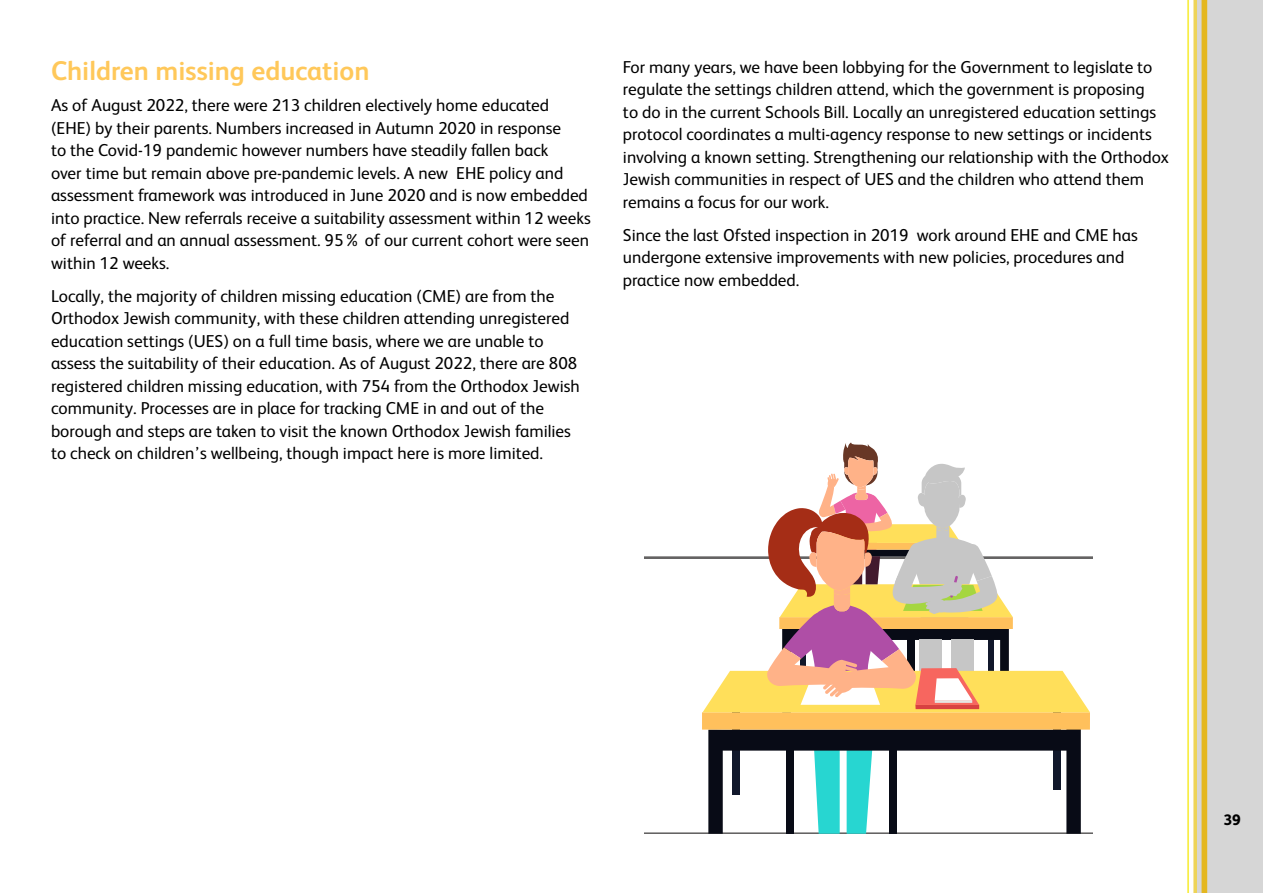
<style>
.page{position:relative;width:1263px;height:893px;background:#fff}
.page>*{position:absolute;margin:0;border:0;box-sizing:border-box;transform-origin:0 0}
.t1{font:700 27px "FS Albert";color:#ffc85a}
.t2{font:17.25px/22.5px "FS Albert";color:#000}
.t3{font:800 15.15px "FS Albert";color:#000}
</style>
<div class="page">
<div style="left:1196px;top:0;width:67px;height:893px;background:#d6d6d6"></div>
<svg style="left:1187px;top:0;width:21px;height:893px"></svg>
<svg style="left:702px;top:442px;width:388px;height:392px"></svg>
<h1 class="t1" style="left:51px;top:53px;width:320px">Children missing education</h1>
<p class="t2" style="left:51px;top:93px;width:541px">As of August 2022, there were 213 children electively home educated (EHE) by their parents. Numbers increased in Autumn 2020 in response<br>to the Covid-19 pandemic however numbers have steadily fallen back<br>over time but remain above pre-pandemic levels. A new EHE policy and assessment framework was introduced in June 2020 and is now embedded into practice. New referrals receive a suitability assessment within 12 weeks of referral and an annual assessment. 95% of our current cohort were seen within 12 weeks.</p>
<p class="t2" style="left:51px;top:284px;width:530px">Locally, the majority of children missing education (CME) are from the Orthodox Jewish community, with these children attending unregistered education settings (UES) on a full time basis, where we are unable to assess the suitability of their education. As of August 2022, there are 808 registered children missing education, with 754 from the Orthodox Jewish community. Processes are in place for tracking CME in and out of the borough and steps are taken to visit the known Orthodox Jewish families to check on children’s wellbeing, though impact here is more limited.</p>
<p class="t2" style="left:623px;top:55px;width:547px">For many years, we have been lobbying for the Government to legislate to regulate the settings children attend, which the government is proposing<br>to do in the current Schools Bill. Locally an unregistered education settings protocol coordinates a multi-agency response to new settings or incidents involving a known setting. Strengthening our relationship with the Orthodox Jewish communities in respect of UES and the children who attend them remains a focus for our work.</p>
<p class="t2" style="left:623px;top:223px;width:516px">Since the last Ofsted inspection in 2019 work around EHE and CME has undergone extensive improvements with new policies, procedures and practice now embedded.</p>
<p class="t3" style="left:1224px;top:809px;width:19px">39</p>
</div>
